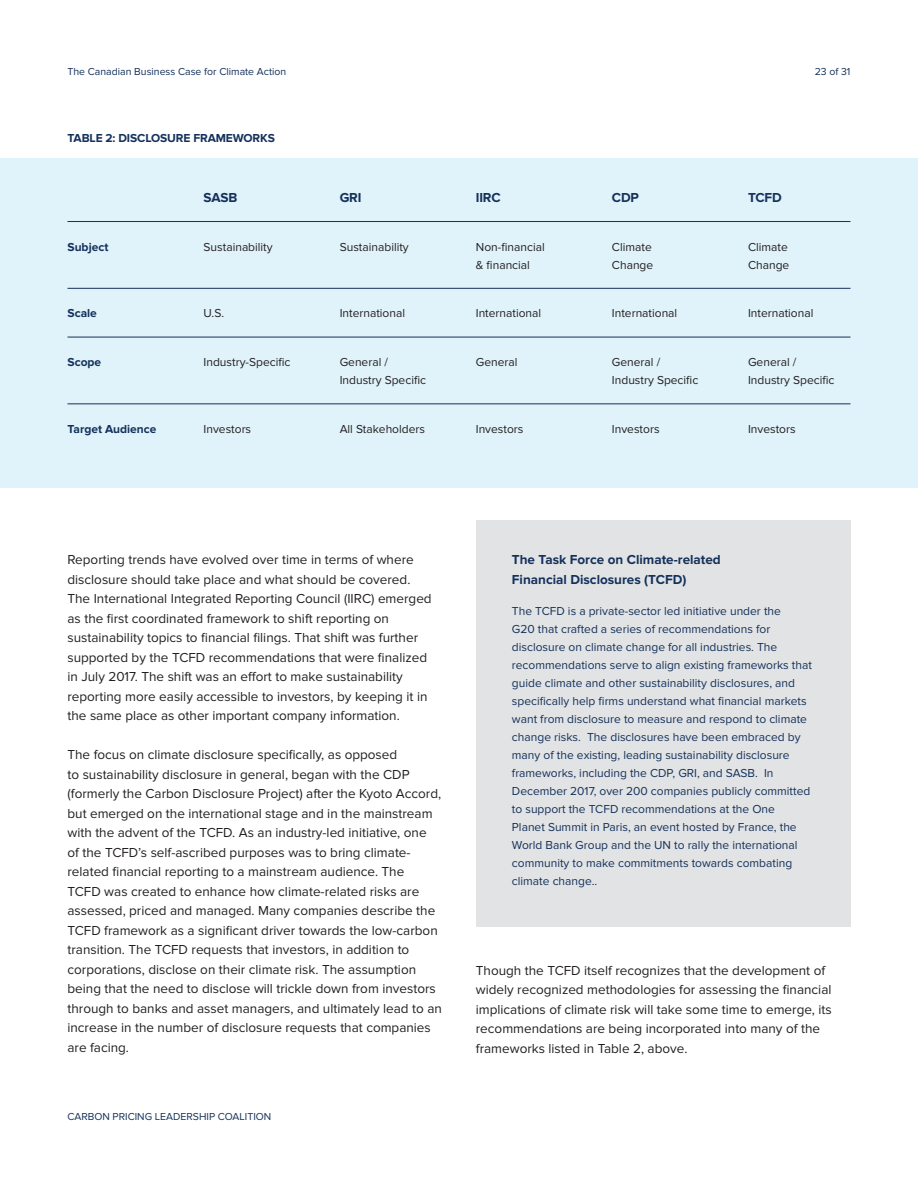
<style>
.page{position:relative;width:918px;height:1188px;background:#fff}
.page>*{position:absolute;margin:0;border:0;box-sizing:border-box;transform-origin:0 0}
.body{font:13.5px/19.5px "Proxima Nova";color:#231f20}
.h_detail{font:700 13.5px/19.5px "Proxima Nova";color:#14315b}
.body_-_case_study{font:12px/18px "Proxima Nova";color:#14315b}
.body_header{font:12px/18px "Proxima Nova";color:#231f20}
.body_header-2{font:700 12px "Proxima Nova";color:#14315b}
.h_detail-2{font:700 12px "Proxima Nova";letter-spacing:-.01em;color:#14315b}
.t1{font:10.5px "Proxima Nova";color:#14315b}
</style>
<div class="page">
<div style="left:0;top:158px;width:918px;height:329px;background:#e0f3fa"></div>
<hr style="left:68px;top:221px;width:782px;height:1px;background:#14315b">
<hr style="left:68px;top:288px;width:782px;height:1px;background:#14315b">
<hr style="left:68px;top:337px;width:782px;height:1px;background:#14315b">
<hr style="left:68px;top:403px;width:782px;height:1px;background:#14315b">
<div style="left:476px;top:520px;width:375px;height:407px;background:#e2e3e4"></div>
<p class="t1" style="left:68px;top:65px;width:220px">The Canadian Business Case for Climate Action</p>
<p class="t1" style="left:815px;top:66px;width:37px">23 of 31</p>
<p class="h_detail-2" style="left:68px;top:131px;width:209px">TABLE 2: DISCLOSURE FRAMEWORKS</p>
<p class="h_detail" style="left:204px;top:188px;width:35px">SASB</p>
<p class="h_detail" style="left:340px;top:188px;width:23px">GRI</p>
<p class="h_detail" style="left:476px;top:188px;width:26px">IIRC</p>
<p class="h_detail" style="left:612px;top:188px;width:29px">CDP</p>
<p class="h_detail" style="left:748px;top:188px;width:35px">TCFD</p>
<p class="body_header-2" style="left:68px;top:240px;width:42px">Subject</p>
<p class="body_header" style="left:204px;top:238px;width:71px">Sustainability</p>
<p class="body_header" style="left:340px;top:238px;width:71px">Sustainability</p>
<p class="body_header" style="left:476px;top:238px;width:70px">Non-financial &amp; financial</p>
<p class="body_header" style="left:612px;top:238px;width:41px">Climate</p>
<p class="body_header" style="left:612px;top:256px;width:43px">Change</p>
<p class="body_header" style="left:748px;top:238px;width:41px">Climate</p>
<p class="body_header" style="left:748px;top:256px;width:43px">Change</p>
<p class="body_header-2" style="left:68px;top:307px;width:31px">Scale</p>
<p class="body_header" style="left:204px;top:305px;width:22px">U.S.</p>
<p class="body_header" style="left:340px;top:305px;width:67px">International</p>
<p class="body_header" style="left:476px;top:305px;width:67px">International</p>
<p class="body_header" style="left:612px;top:305px;width:67px">International</p>
<p class="body_header" style="left:748px;top:305px;width:67px">International</p>
<p class="body_header-2" style="left:68px;top:355px;width:35px">Scope</p>
<p class="body_header" style="left:204px;top:353px;width:88px">Industry-Specific</p>
<p class="body_header" style="left:340px;top:353px;width:50px">General /</p>
<p class="body_header" style="left:340px;top:371px;width:88px">Industry Specific</p>
<p class="body_header" style="left:476px;top:353px;width:43px">General</p>
<p class="body_header" style="left:612px;top:353px;width:50px">General /</p>
<p class="body_header" style="left:612px;top:371px;width:88px">Industry Specific</p>
<p class="body_header" style="left:748px;top:353px;width:50px">General /</p>
<p class="body_header" style="left:748px;top:371px;width:88px">Industry Specific</p>
<p class="body_header-2" style="left:68px;top:422px;width:90px">Target Audience</p>
<p class="body_header" style="left:204px;top:420px;width:49px">Investors</p>
<p class="body_header" style="left:340px;top:420px;width:87px">All Stakeholders</p>
<p class="body_header" style="left:476px;top:420px;width:49px">Investors</p>
<p class="body_header" style="left:612px;top:420px;width:49px">Investors</p>
<p class="body_header" style="left:748px;top:420px;width:49px">Investors</p>
<p class="body" style="left:68px;top:550px;width:366px">Reporting trends have evolved over time in terms of where disclosure should take place and what should be covered.<br>The International Integrated Reporting Council (IIRC) emerged as the first coordinated framework to shift reporting on sustainability topics to financial filings. That shift was further supported by the TCFD recommendations that were finalized in July 2017. The shift was an effort to make sustainability reporting more easily accessible to investors, by keeping it in the same place as other important company information.</p>
<p class="body" style="left:68px;top:745px;width:376px">The focus on climate disclosure specifically, as opposed<br>to sustainability disclosure in general, began with the CDP (formerly the Carbon Disclosure Project) after the Kyoto Accord, but emerged on the international stage and in the mainstream with the advent of the TCFD. As an industry-led initiative, one<br>of the TCFD’s self-ascribed purposes was to bring climate&shy;related financial reporting to a mainstream audience. The<br>TCFD was created to enhance how climate-related risks are assessed, priced and managed. Many companies describe the TCFD framework as a significant driver towards the low-carbon transition. The TCFD requests that investors, in addition to corporations, disclose on their climate risk. The assumption being that the need to disclose will trickle down from investors through to banks and asset managers, and ultimately lead to an increase in the number of disclosure requests that companies are facing.</p>
<p class="t1" style="left:68px;top:1111px;width:205px">CARBON PRICING LEADERSHIP COALITION</p>
<p class="h_detail" style="left:512px;top:550px;width:210px">The Task Force on Climate-related<br>Financial Disclosures (TCFD)</p>
<p class="body_-_case_study" style="left:512px;top:603px;width:302px">The TCFD is a private-sector led initiative under the<br>G20 that crafted a series of recommendations for disclosure on climate change for all industries. The recommendations serve to align existing frameworks that guide climate and other sustainability disclosures, and specifically help firms understand what financial markets want from disclosure to measure and respond to climate change risks. The disclosures have been embraced by many of the existing, leading sustainability disclosure frameworks, including the CDP, GRI, and SASB. In December 2017, over 200 companies publicly committed to support the TCFD recommendations at the One<br>Planet Summit in Paris, an event hosted by France, the World Bank Group and the UN to rally the international community to make commitments towards combating climate change..</p>
<p class="body" style="left:476px;top:961px;width:357px">Though the TCFD itself recognizes that the development of widely recognized methodologies for assessing the financial implications of climate risk will take some time to emerge, its recommendations are being incorporated into many of the frameworks listed in Table 2, above.</p>
</div>
